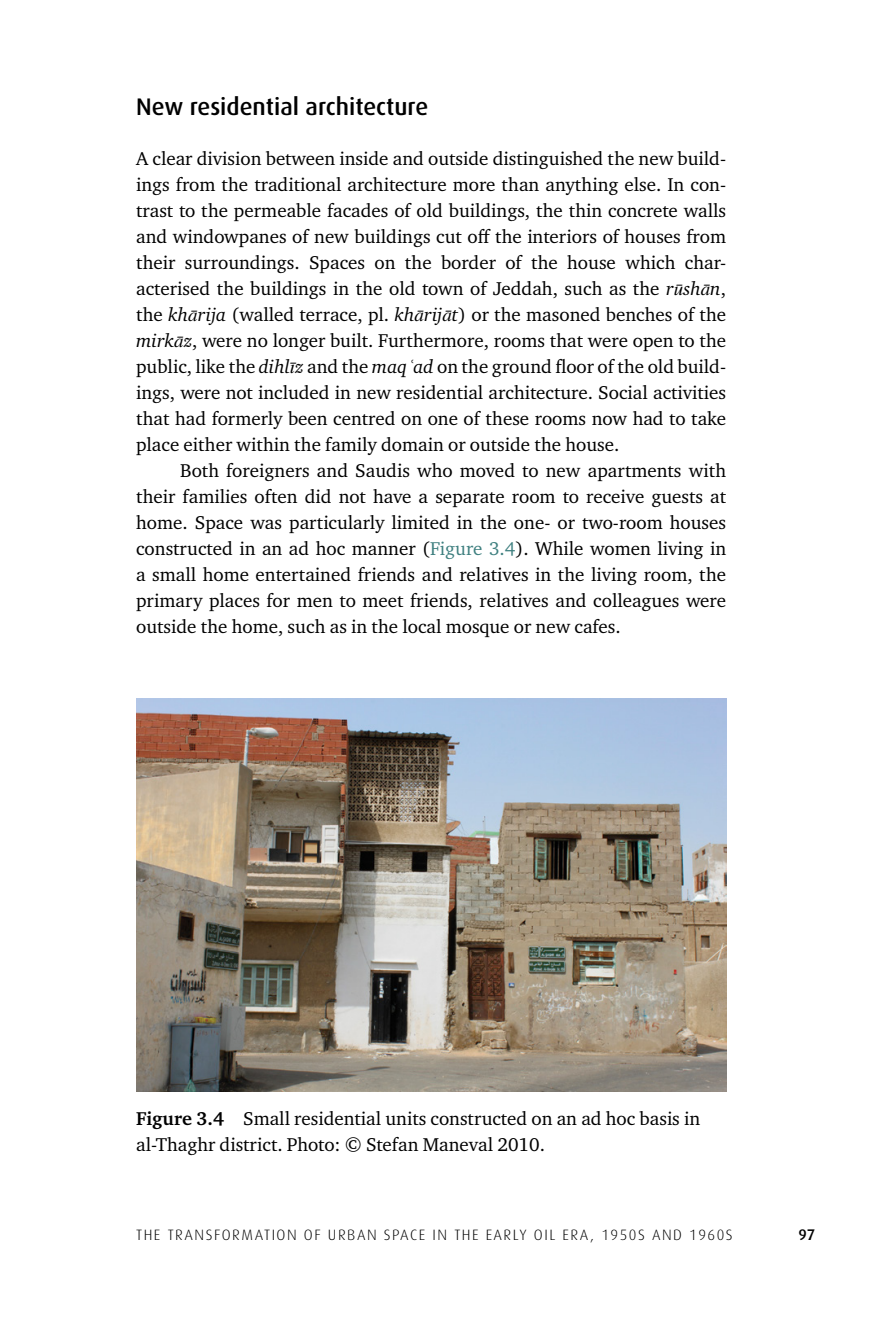
<style>
.page{position:relative;width:885px;height:1327px;background:#fff}
.page>*{position:absolute;margin:0;border:0;box-sizing:border-box;transform-origin:0 0}
.t1{font:500 24px "Dax";color:#000}
.TX1{font:19px/26px "Charter ITC Std";color:#000;text-align:justify}
.TX{font:19px/26px "Charter ITC Std";color:#000;text-align:justify}
.Fig_Caption{font:19px/26px "Charter ITC Std";color:#000}
.t2{font:500 15.4px "Dax";color:#000}
.t3{font:300 15px "Dax";letter-spacing:.1em;color:#000}
.s1{font-style:italic}
.s2{font-family:"STIX General";font-style:italic}
.s3{font-family:"Times New Roman";font-style:italic}
.s4{color:#3f8080}
.s5{font-weight:700}
</style>
<div class="page">
<img style="left:136px;top:698px;width:590px;height:393px">
<h1 class="t1" style="left:136px;top:92px;width:293px">New residential architecture</h1>
<p class="TX1" style="left:136px;top:146px;width:591px">A clear division between inside and outside distinguished the new build&shy;ings from the traditional architecture more than anything else. In con&shy;trast to the permeable facades of old buildings, the thin concrete walls and windowpanes of new buildings cut off the interiors of houses from their surroundings. Spaces on the border of the house which char&shy;acterised the buildings in the old town of Jeddah, such as the <span class="s1">r</span><span class="s2">ū</span><span class="s1">sh</span><span class="s2">ā</span><span class="s1">n</span>, the <span class="s1">kh</span><span class="s2">ā</span><span class="s1">rija</span> (walled terrace, pl. <span class="s1">kh</span><span class="s2">ā</span><span class="s1">rij</span><span class="s2">ā</span><span class="s1">t</span>) or the masoned benches of the <span class="s1">mirk</span><span class="s2">ā</span><span class="s1">z</span>, were no longer built. Furthermore, rooms that were open to the public, like the <span class="s1">dihl</span><span class="s2">ī</span><span class="s1">z</span> and the <span class="s1">maq</span><span class="s3">ʿ</span><span class="s1">ad</span> on the ground floor of the old build&shy;ings, were not included in new residential architecture. Social activities that had formerly been centred on one of these rooms now had to take place either within the family domain or outside the house.</p>
<p class="TX" style="left:136px;top:458px;width:591px;text-indent:44px">Both foreigners and Saudis who moved to new apartments with their families often did not have a separate room to receive guests at home. Space was particularly limited in the one- or two-room houses constructed in an ad hoc manner (<span class="s4">Figure 3.4</span>). While women living in a small home entertained friends and relatives in the living room, the primary places for men to meet friends, relatives and colleagues were outside the home, such as in the local mosque or new cafes.</p>
<p class="Fig_Caption" style="left:136px;top:1105px;width:565px"><span class="s5">Figure 3.4</span> Small residential units constructed on an ad hoc basis in al-Thaghr district. Photo: © Stefan Maneval 2010.</p>
<p class="t3" style="left:136px;top:1225px;width:598px">TH E TRANSFORMATION OF URBAN SPACE IN TH E EARLY OIL ERA, 1950S AND 1960S</p>
<p class="t2" style="left:798px;top:1225px;width:18px">97</p>
</div>
